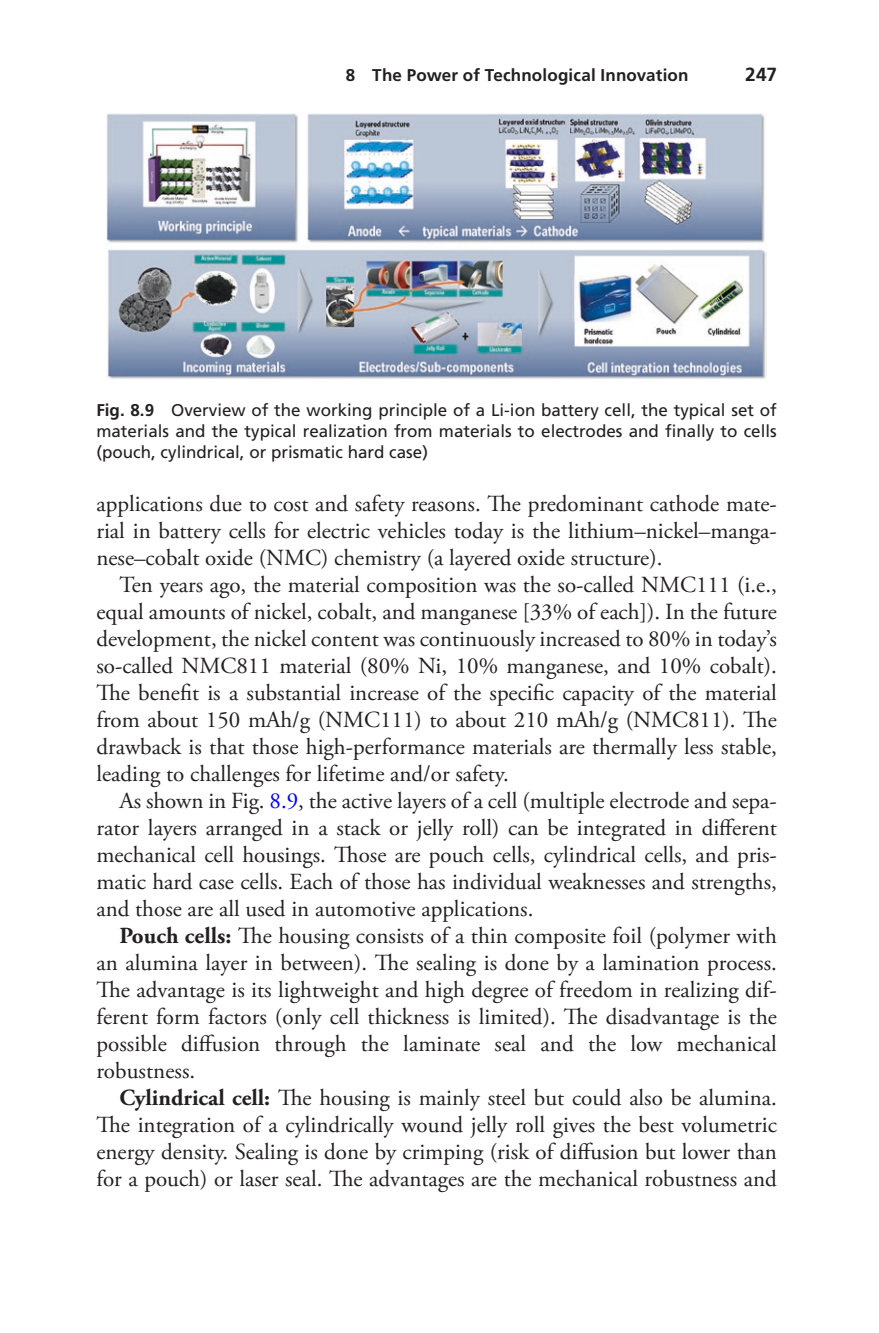
<style>
.page{position:relative;width:879px;height:1333px;background:#fff}
.page>*{position:absolute;margin:0;border:0;box-sizing:border-box;transform-origin:0 0}
.Text{font:23px/27px "Adobe Garamond Pro";color:#231f20;text-align:justify}
.t1{font:700 19px "Frutiger LT Pro";color:#231f20}
.t2{font:17px/21px "Frutiger LT Pro";color:#231f20;text-align:justify}
.t3{font:700 17px "Frutiger LT Pro";letter-spacing:.01em;color:#231f20}
.s1{font-weight:700}
.s2{color:#00f}
</style>
<div class="page">
<img style="left:107px;top:113px;width:660px;height:266px">
<p class="t3" style="left:346px;top:65px;width:344px">8 The Power of Technological Innovation</p>
<p class="t1" style="left:745px;top:64px;width:33px">247</p>
<p class="t2" style="left:96px;top:400px;width:682px"><span class="s1">Fig. 8.9</span> Overview of the working principle of a Li-ion battery cell, the typical set of materials and the typical realization from materials to electrodes and finally to cells (pouch, cylindrical, or prismatic hard case)</p>
<p class="Text" style="left:96px;top:491px;width:682px">applications due to cost and safety reasons. The predominant cathode mate&shy;rial in battery cells for electric vehicles today is the lithium–nickel–manga&shy;nese–cobalt oxide (NMC) chemistry (a layered oxide structure).</p>
<p class="Text" style="left:96px;top:572px;width:682px;text-indent:23px">Ten years ago, the material composition was the so-called NMC111 (i.e., equal amounts of nickel, cobalt, and manganese [33% of each]). In the future development, the nickel content was continuously increased to 80% in today’s so-called NMC811 material (80% Ni, 10% manganese, and 10% cobalt).<br>The benefit is a substantial increase of the specific capacity of the material from about 150 mAh/g (NMC111) to about 210 mAh/g (NMC811). The drawback is that those high-performance materials are thermally less stable, leading to challenges for lifetime and/or safety.</p>
<p class="Text" style="left:96px;top:788px;width:682px;text-indent:23px">As shown in Fig. <span class="s2">8.9</span>, the active layers of a cell (multiple electrode and sepa&shy;rator layers arranged in a stack or jelly roll) can be integrated in different mechanical cell housings. Those are pouch cells, cylindrical cells, and pris&shy;matic hard case cells. Each of those has individual weaknesses and strengths, and those are all used in automotive applications.</p>
<p class="Text" style="left:96px;top:923px;width:682px;text-indent:23px"><span class="s1">Pouch cells:</span> The housing consists of a thin composite foil (polymer with an alumina layer in between). The sealing is done by a lamination process.<br>The advantage is its lightweight and high degree of freedom in realizing dif&shy;ferent form factors (only cell thickness is limited). The disadvantage is the possible diffusion through the laminate seal and the low mechanical robustness.</p>
<p class="Text" style="left:96px;top:1085px;width:682px;text-indent:23px"><span class="s1">Cylindrical cell:</span> The housing is mainly steel but could also be alumina.<br>The integration of a cylindrically wound jelly roll gives the best volumetric energy density. Sealing is done by crimping (risk of diffusion but lower than for a pouch) or laser seal. The advantages are the mechanical robustness and</p>
</div>
